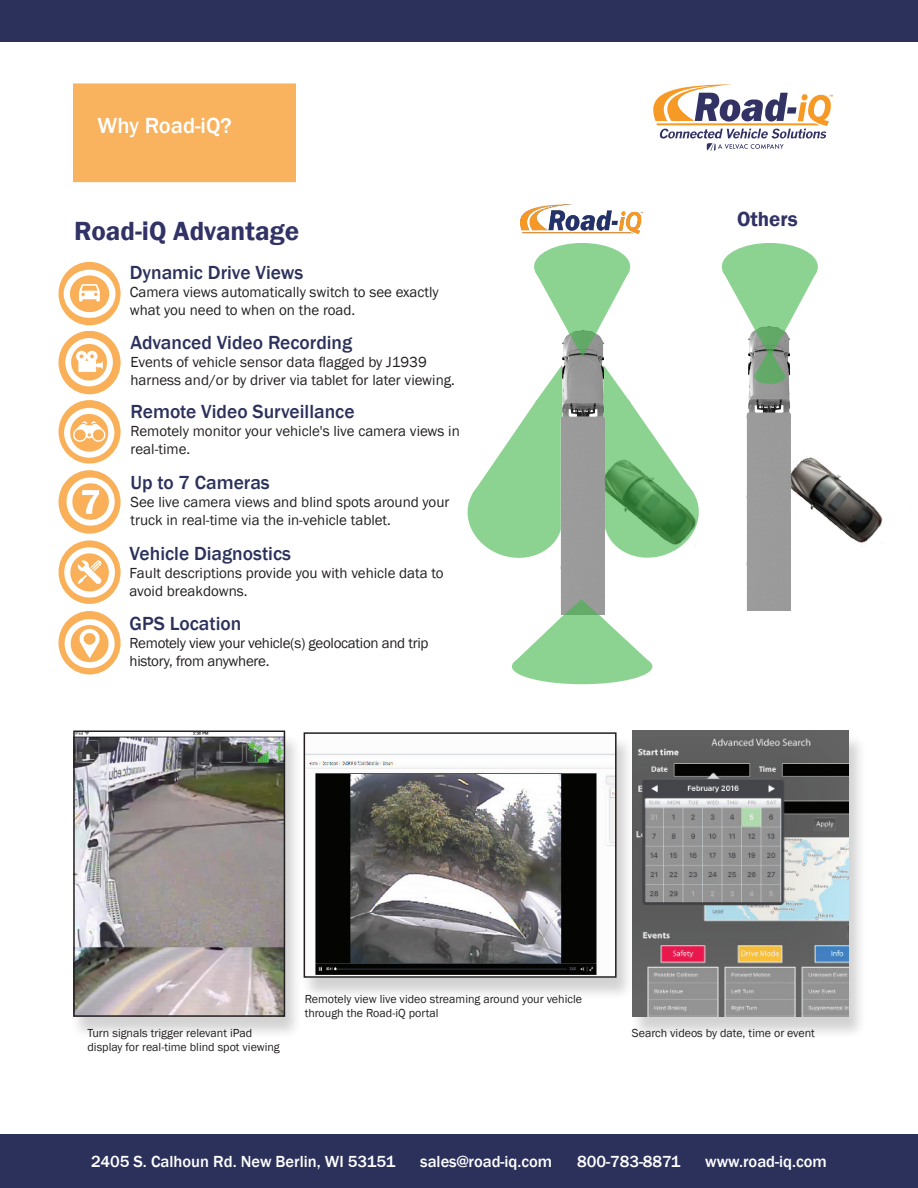
<style>
.page{position:relative;width:918px;height:1188px;background:#fff}
.page>*{position:absolute;margin:0;border:0;box-sizing:border-box;transform-origin:0 0}
.t1{font:600 27px "Franklin Gothic";color:#313265}
.t2{font:500 22.5px "Franklin Gothic";color:#fff}
.t3{font:600 21px "Franklin Gothic";color:#313265}
.t4{font:500 19.5px "Franklin Gothic";color:#2c315c}
.t5{font:500 16.5px "Franklin Gothic";color:#fff}
.t6{font:15px/18px "Franklin Gothic";color:#231f20}
.t7{font:15px/18px "Franklin Gothic";letter-spacing:-.02em;color:#231f20}
.t8{font:12px/14.4px "Franklin Gothic";color:#231f20}
</style>
<div class="page">
<img style="left:795px;top:457px;width:88px;height:90px">
<svg style="left:467px;top:375px;width:88px;height:183px"></svg>
<svg style="left:609px;top:373px;width:90px;height:185px"></svg>
<img style="left:555px;top:357px;width:54px;height:242px">
<div style="left:73px;top:83px;width:222px;height:100px;background:#f9b25d"></div>
<div style="left:0;top:1134px;width:918px;height:54px;background:#2c315c"></div>
<div style="left:0;top:0;width:918px;height:42px;background:#2c315c"></div>
<svg style="left:653px;top:84px;width:180px;height:67px"></svg>
<div style="left:630px;top:733px;width:236px;height:307px;background:#231f20;opacity:.2"></div>
<img style="left:633px;top:731px;width:216px;height:286px">
<div style="left:71px;top:733px;width:232px;height:307px;background:#231f20;opacity:.2"></div>
<img style="left:76px;top:734px;width:206px;height:280px">
<div style="left:73px;top:731px;width:212px;height:286px;border:2px solid #231f20"></div>
<div style="left:301px;top:735px;width:333px;height:266px;background:#231f20;opacity:.2"></div>
<img style="left:307px;top:735px;width:307px;height:240px">
<div style="left:304px;top:732px;width:313px;height:246px;border:2px solid #231f20"></div>
<img style="left:746px;top:379px;width:49px;height:231px">
<div style="left:534px;top:243px;width:96px;height:47px;background:#8cd391;border-radius:50%"></div>
<svg style="left:535px;top:258px;width:95px;height:99px"></svg>
<div style="left:722px;top:243px;width:96px;height:47px;background:#8cd391;border-radius:50%"></div>
<svg style="left:754px;top:370px;width:31px;height:14px"></svg>
<svg style="left:723px;top:258px;width:94px;height:121px"></svg>
<div style="left:512px;top:649px;width:140px;height:35px;background:#8cd391;border-radius:50%"></div>
<svg style="left:513px;top:599px;width:138px;height:74px"></svg>
<img style="left:520px;top:204px;width:123px;height:30px">
<img style="left:58px;top:262px;width:63px;height:63px">
<img style="left:58px;top:331px;width:63px;height:63px">
<img style="left:58px;top:400px;width:63px;height:64px">
<img style="left:58px;top:470px;width:63px;height:64px">
<img style="left:58px;top:540px;width:63px;height:64px">
<img style="left:58px;top:611px;width:63px;height:64px">
<h2 class="t2" style="left:97px;top:111px;width:136px">Why Road-iQ?</h2>
<h1 class="t1" style="left:74px;top:214px;width:227px">Road-iQ Advantage</h1>
<h3 class="t4" style="left:130px;top:261px;width:175px">Dynamic Drive Views</h3>
<p class="t6" style="left:130px;top:283px;width:311px">Camera views automatically switch to see exactly what you need to when on the road.</p>
<h3 class="t4" style="left:130px;top:331px;width:223px">Advanced Video Recording</h3>
<p class="t6" style="left:130px;top:354px;width:326px">Events of vehicle sensor data flagged by J1939 harness and/or by driver via tablet for later viewing.</p>
<h3 class="t4" style="left:131px;top:400px;width:226px">Remote Video Surveillance</h3>
<p class="t6" style="left:131px;top:423px;width:331px">Remotely monitor your vehicle's live camera views in real-time.</p>
<h3 class="t4" style="left:131px;top:470px;width:141px">Up to 7 Cameras</h3>
<p class="t6" style="left:131px;top:493px;width:321px">See live camera views and blind spots around your truck in real-time via the in-vehicle tablet.</p>
<h3 class="t4" style="left:130px;top:541px;width:163px">Vehicle Diagnostics</h3>
<p class="t6" style="left:130px;top:564px;width:316px">Fault descriptions provide you with vehicle data to avoid breakdowns.</p>
<h3 class="t4" style="left:130px;top:611px;width:113px">GPS Location</h3>
<p class="t7" style="left:130px;top:634px;width:301px">Remotely view your vehicle(s) geolocation and trip history, from anywhere.</p>
<p class="t8" style="left:305px;top:992px;width:279px">Remotely view live video streaming around your vehicle through the Road-iQ portal</p>
<h3 class="t3" style="left:737px;top:206px;width:62px">Others</h3>
<p class="t8" style="left:88px;top:1026px;width:194px">Turn signals trigger relevant iPad display for real-time blind spot viewing</p>
<p class="t8" style="left:632px;top:1026px;width:185px">Search videos by date, time or event</p>
<p class="t5" style="left:91px;top:1151px;width:306px">2405 S. Calhoun Rd. New Berlin, WI 53151</p>
<p class="t5" style="left:420px;top:1151px;width:134px">sales@road-iq.com</p>
<p class="t5" style="left:577px;top:1151px;width:105px">800-783-8871</p>
<p class="t5" style="left:705px;top:1151px;width:123px">www.road-iq.com</p>
</div>
